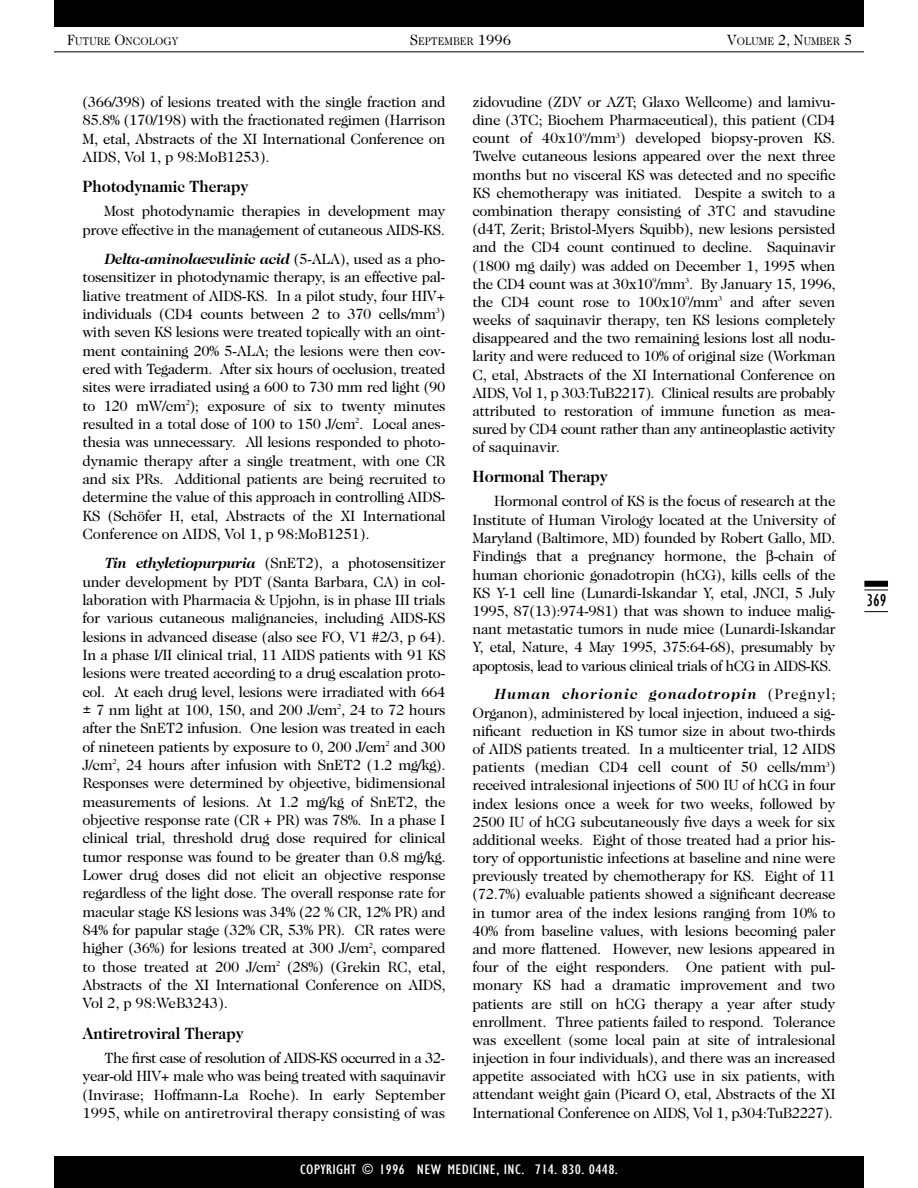
<style>
.page{position:relative;width:918px;height:1188px;background:#fff}
.page>*{position:absolute;margin:0;border:0;box-sizing:border-box;transform-origin:0 0}
.t1{font:condensed 18px "Gill Sans";color:#000}
.t2{font:700 16.5px "Caslon Two Twenty Four";color:#000;scale:.95 1}
.t3{font:15px/18.3px "Caslon Two Twenty Four";letter-spacing:-.025em;color:#000;text-align:justify}
.t4{font:condensed 14.25px "Gill Sans";letter-spacing:.015em;color:#fff;scale:1.2 1}
.t5{font:11.25px "Caslon Two Twenty Four";color:#000;scale:.95 1}
.s1{font-size:15px}
.s2{font-weight:700;font-style:italic}
</style>
<div class="page">
<div style="left:54px;top:1156px;width:810px;height:32px;background:#000"></div>
<div style="left:864px;top:581px;width:24px;height:6px;background:#000"></div>
<svg style="left:864px;top:590px;width:24px;height:1px"></svg>
<svg style="left:864px;top:611px;width:24px;height:1px"></svg>
<div style="left:54px;top:0;width:810px;height:28px;background:#000"></div>
<div style="left:54px;top:27px;width:810px;height:24px;background:#fff"></div>
<hr style="left:54px;top:51px;width:810px;height:1px;background:#000">
<p class="t5" style="left:67px;top:36px;width:119px"><span class="s1">F</span>UTURE <span class="s1">O</span>NCOLOGY</p>
<p class="t5" style="left:410px;top:36px;width:108px"><span class="s1">S</span>EPTEMBER <span class="s1">1996</span></p>
<p class="t5" style="left:727px;top:36px;width:133px"><span class="s1">V</span>OLUME <span class="s1">2, N</span>UMBER <span class="s1">5</span></p>
<p class="t3" style="left:82px;top:94px;width:365px">(366/398) of lesions treated with the single fraction and 85.8% (170/198) with the fractionated regimen (Harrison M, etal, Abstracts of the XI International Conference on AIDS, Vol 1, p 98:MoB1253).</p>
<p class="t2" style="left:82px;top:180px;width:176px">Photodynamic Therapy</p>
<p class="t3" style="left:82px;top:203px;width:365px;text-align:right">Most photodynamic therapies in development may prove effective in the management of cutaneous AIDS-KS.</p>
<p class="t3" style="left:82px;top:251px;width:365px;text-indent:22px"><span class="s2">Delta-aminolaevulinic acid</span> (5-ALA), used as a pho&shy;tosensitizer in photodynamic therapy, is an effective pal&shy;liative treatment of AIDS-KS. In a pilot study, four HIV+ individuals (CD4 counts between 2 to 370 cells/mm<sup>3</sup>) with seven KS lesions were treated topically with an oint&shy;ment containing 20% 5-ALA; the lesions were then cov&shy;ered with Tegaderm. After six hours of occlusion, treated sites were irradiated using a 600 to 730 mm red light (90 to 120 mW/cm<sup>2</sup>); exposure of six to twenty minutes resulted in a total dose of 100 to 150 J/cm<sup>2</sup>. Local anes&shy;thesia was unnecessary. All lesions responded to photo&shy;dynamic therapy after a single treatment, with one CR and six PRs. Additional patients are being recruited to determine the value of this approach in controlling AIDS-KS (Schöfer H, etal, Abstracts of the XI International Conference on AIDS, Vol 1, p 98:MoB1251).</p>
<p class="t3" style="left:82px;top:555px;width:365px;text-indent:22px"><span class="s2">Tin ethyletiopurpuria</span> (SnET2), a photosensitizer under development by PDT (Santa Barbara, CA) in col&shy;laboration with Pharmacia &amp; Upjohn, is in phase III trials for various cutaneous malignancies, including AIDS-KS lesions in advanced disease (also see FO, V1 #2/3, p 64).<br>In a phase I/II clinical trial, 11 AIDS patients with 91 KS lesions were treated according to a drug escalation proto&shy;col. At each drug level, lesions were irradiated with 664 ± 7 nm light at 100, 150, and 200 J/cm<sup>2</sup>, 24 to 72 hours after the SnET2 infusion. One lesion was treated in each of nineteen patients by exposure to 0, 200 J/cm<sup>2</sup> and 300<br>J/cm<sup>2</sup>, 24 hours after infusion with SnET2 (1.2 mg/kg).<br>Responses were determined by objective, bidimensional measurements of lesions. At 1.2 mg/kg of SnET2, the objective response rate (CR + PR) was 78%. In a phase I clinical trial, threshold drug dose required for clinical tumor response was found to be greater than 0.8 mg/kg.<br>Lower drug doses did not elicit an objective response regardless of the light dose. The overall response rate for macular stage KS lesions was 34% (22 % CR, 12% PR) and 84% for papular stage (32% CR, 53% PR). CR rates were higher (36%) for lesions treated at 300 J/cm<sup>2</sup>, compared to those treated at 200 J/cm<sup>2</sup> (28%) (Grekin RC, etal, Abstracts of the XI International Conference on AIDS, Vol 2, p 98:WeB3243).</p>
<p class="t2" style="left:82px;top:1027px;width:171px">Antiretroviral Therapy</p>
<p class="t3" style="left:82px;top:1050px;width:365px;text-indent:22px">The first case of resolution of AIDS-KS occurred in a 32- year-old HIV+ male who was being treated with saquinavir (Invirase; Hoffmann-La Roche). In early September 1995, while on antiretroviral therapy consisting of was</p>
<p class="t3" style="left:472px;top:94px;width:365px">zidovudine (ZDV or AZT; Glaxo Wellcome) and lamivu&shy;dine (3TC; Biochem Pharmaceutical), this patient (CD4 count of 40x10<sup>9</sup>/mm<sup>3</sup>) developed biopsy-proven KS.<br>Twelve cutaneous lesions appeared over the next three months but no visceral KS was detected and no specific KS chemotherapy was initiated. Despite a switch to a combination therapy consisting of 3TC and stavudine (d4T, Zerit; Bristol-Myers Squibb), new lesions persisted and the CD4 count continued to decline. Saquinavir (1800 mg daily) was added on December 1, 1995 when the CD4 count was at 30x10<sup>9</sup>/mm<sup>3</sup>. By January 15, 1996, the CD4 count rose to 100x10<sup>9</sup>/mm<sup>3</sup> and after seven weeks of saquinavir therapy, ten KS lesions completely disappeared and the two remaining lesions lost all nodu&shy;larity and were reduced to 10% of original size (Workman C, etal, Abstracts of the XI International Conference on AIDS, Vol 1, p 303:TuB2217). Clinical results are probably attributed to restoration of immune function as mea&shy;sured by CD4 count rather than any antineoplastic activity of saquinavir.</p>
<p class="t2" style="left:472px;top:470px;width:144px">Hormonal Therapy</p>
<p class="t3" style="left:472px;top:493px;width:365px;text-indent:22px">Hormonal control of KS is the focus of research at the Institute of Human Virology located at the University of Maryland (Baltimore, MD) founded by Robert Gallo, MD.<br>Findings that a pregnancy hormone, the -chain of human chorionic gonadotropin (hCG), kills cells of the KS Y-1 cell line (Lunardi-Iskandar Y, etal, JNCI, 5 July 1995, 87(13):974-981) that was shown to induce malig&shy;nant metastatic tumors in nude mice (Lunardi-Iskandar Y, etal, Nature, 4 May 1995, 375:64-68), presumably by apoptosis, lead to various clinical trials of hCG in AIDS-KS.</p>
<p class="t3" style="left:472px;top:686px;width:365px;text-indent:22px"><span class="s2">Human chorionic gonadotropin</span> (Pregnyl; Organon), administered by local injection, induced a sig&shy;nificant reduction in KS tumor size in about two-thirds of AIDS patients treated. In a multicenter trial, 12 AIDS patients (median CD4 cell count of 50 cells/mm<sup>3</sup>) received intralesional injections of 500 IU of hCG in four index lesions once a week for two weeks, followed by 2500 IU of hCG subcutaneously five days a week for six additional weeks. Eight of those treated had a prior his&shy;tory of opportunistic infections at baseline and nine were previously treated by chemotherapy for KS. Eight of 11 (72.7%) evaluable patients showed a significant decrease in tumor area of the index lesions ranging from 10% to 40% from baseline values, with lesions becoming paler and more flattened. However, new lesions appeared in four of the eight responders. One patient with pul&shy;monary KS had a dramatic improvement and two patients are still on hCG therapy a year after study enrollment. Three patients failed to respond. Tolerance was excellent (some local pain at site of intralesional injection in four individuals), and there was an increased appetite associated with hCG use in six patients, with attendant weight gain (Picard O, etal, Abstracts of the XI International Conference on AIDS, Vol 1, p304:TuB2227).</p>
<p class="t4" style="left:300px;top:1165px;width:266px">COPYRIGHT © 1996 NEW MEDICINE, INC. 714. 830. 0448.</p>
<p class="t1" style="left:867px;top:594px;width:21px">369</p>
</div>
